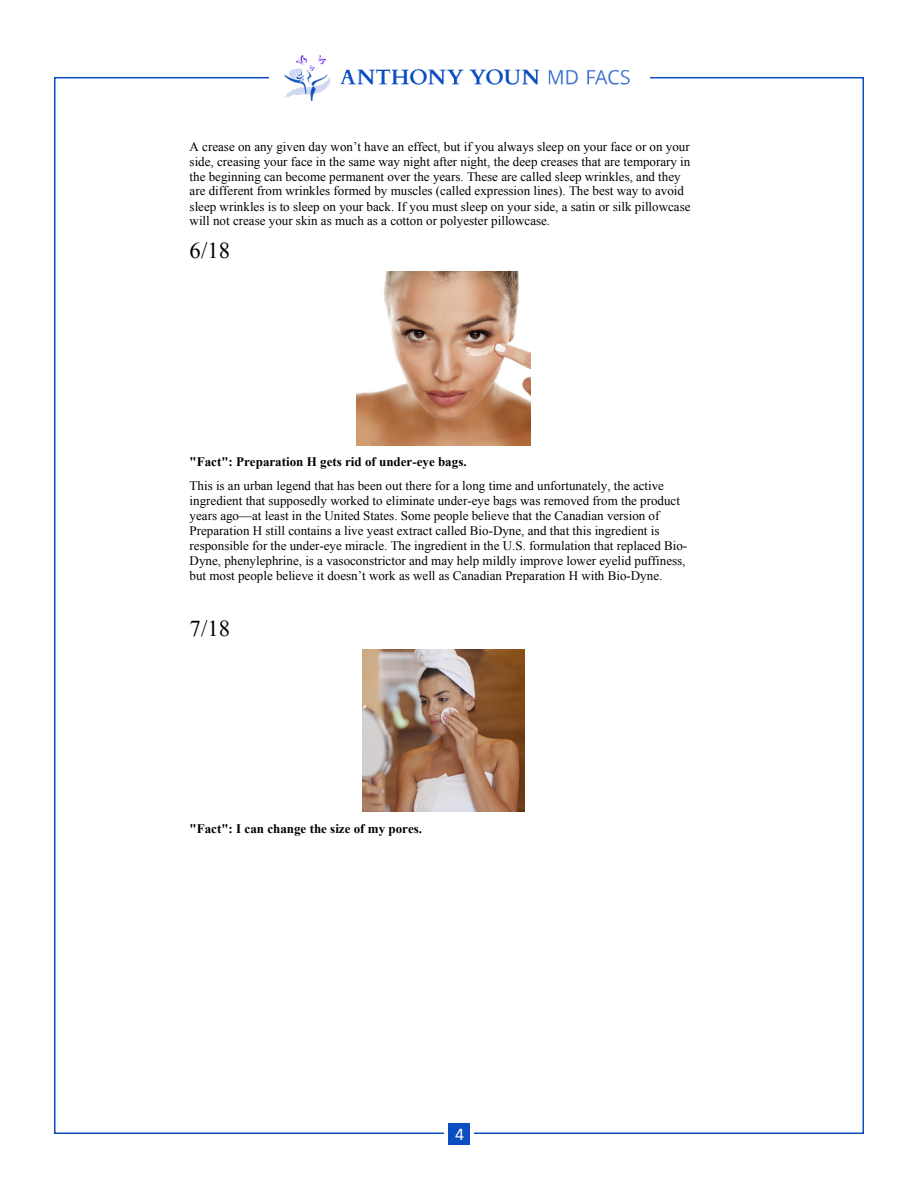
<style>
.page{position:relative;width:918px;height:1188px;background:#fff}
.page>*{position:absolute;margin:0;border:0;box-sizing:border-box;transform-origin:0 0}
.t1{font:22.65px "Times New Roman";color:#000}
.t2{font:18px "Calibri";color:#fff}
.t3{font:13.05px/15px "Times New Roman";color:#000}
.t4{font:700 13.05px "Times New Roman";color:#000}
.s1{font-weight:700}
</style>
<div class="page">
<img style="left:284px;top:55px;width:346px;height:46px">
<div style="left:448px;top:1123px;width:22px;height:22px;background:#0c4dc1"></div>
<img style="left:356px;top:272px;width:174px;height:173px">
<img style="left:362px;top:650px;width:163px;height:162px">
<p class="t3" style="left:190px;top:139px;width:502px">A crease on any given day won’t have an effect, but if you always sleep on your face or on your side, creasing your face in the same way night after night, the deep creases that are temporary in the beginning can become permanent over the years. These are called sleep wrinkles, and they are different from wrinkles formed by muscles (called expression lines). The best way to avoid sleep wrinkles is to sleep on your back. If you must sleep on your side, a satin or silk pillowcase will not crease your skin as much as a cotton or polyester pillowcase.</p>
<p class="t1" style="left:190px;top:235px;width:42px">6/18</p>
<p class="t3" style="left:190px;top:450px;width:476px;line-height:23.7px"><span class="s1">"Fact": Preparation H gets rid of under-eye bags.<br></span>This is an urban legend that has been out there for a long time and unfortunately, the active</p>
<p class="t3" style="left:190px;top:493px;width:499px">ingredient that supposedly worked to eliminate under-eye bags was removed from the product years ago—at least in the United States. Some people believe that the Canadian version of Preparation H still contains a live yeast extract called Bio-Dyne, and that this ingredient is responsible for the under-eye miracle. The ingredient in the U.S. formulation that replaced Bio-Dyne, phenylephrine, is a vasoconstrictor and may help mildly improve lower eyelid puffiness, but most people believe it doesn’t work as well as Canadian Preparation H with Bio-Dyne.</p>
<p class="t1" style="left:190px;top:614px;width:42px">7/18</p>
<p class="t4" style="left:190px;top:820px;width:234px">"Fact": I can change the size of my pores.</p>
<p class="t2" style="left:455px;top:1123px;width:11px">4</p>
</div>
